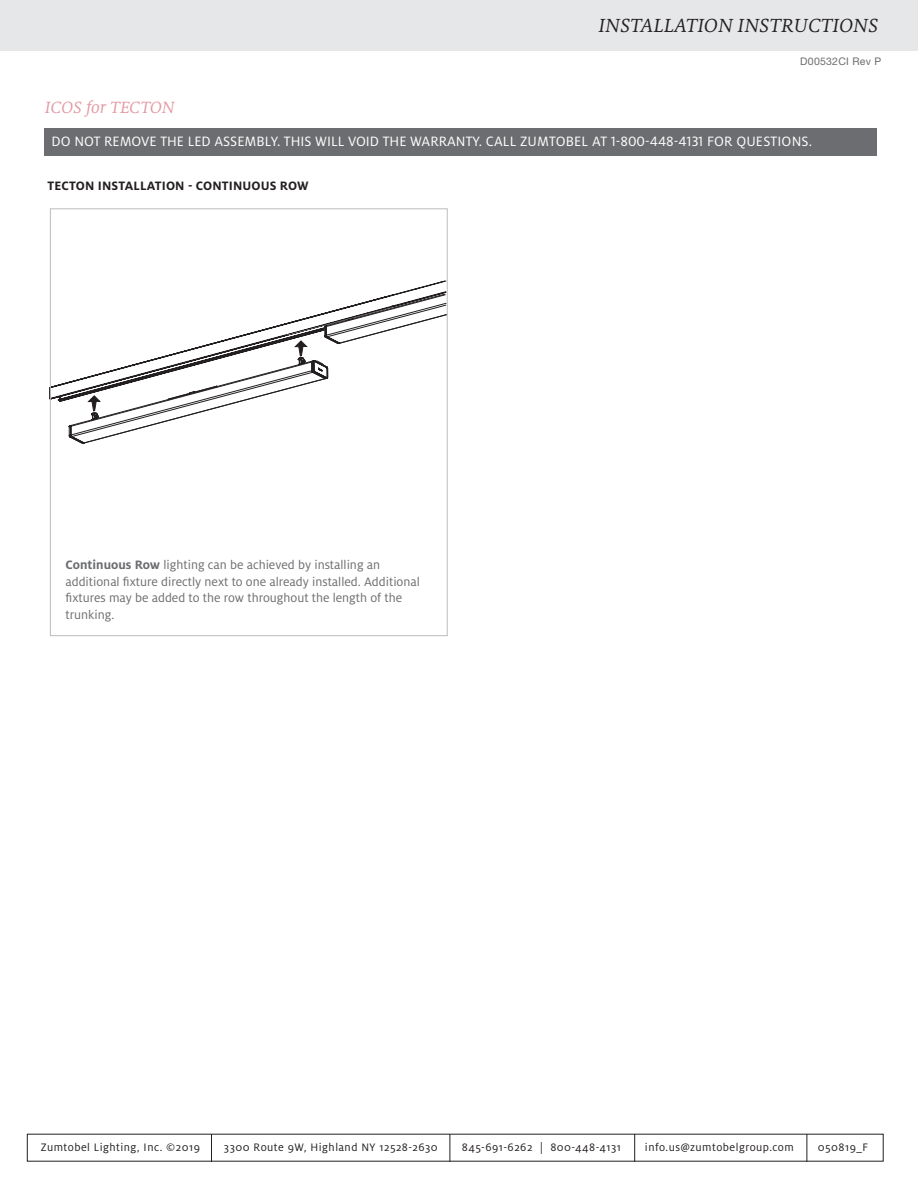
<style>
.page{position:relative;width:918px;height:1188px;background:#fff}
.page>*{position:absolute;margin:0;border:0;box-sizing:border-box;transform-origin:0 0}
.t1{font:italic 21px "Milo Serif Pro";color:#231f20}
.t2{font:italic 18px "Milo Serif Pro";color:#e397a4}
.t3{font:15px "Milo Pro";color:#fff}
.t4{font:13.5px/16.5px "Milo Pro";color:#6c6d70}
.t5{font:700 13.5px "Milo Pro";letter-spacing:.01em;color:#231f20}
.t6{font:12px "Milo Pro";letter-spacing:.04em;color:#231f20}
.t7{font:10.5px "Helvetica Neue";letter-spacing:.025em;color:#6c6d70}
.s1{font-weight:700}
</style>
<div class="page">
<svg style="left:52px;top:281px;width:394px;height:163px"></svg>
<div style="left:44px;top:128px;width:833px;height:27px;background:#6c6d70"></div>
<svg style="left:211px;top:1134px;width:1px;height:28px"></svg>
<svg style="left:450px;top:1134px;width:1px;height:28px"></svg>
<svg style="left:634px;top:1134px;width:1px;height:28px"></svg>
<svg style="left:807px;top:1134px;width:1px;height:28px"></svg>
<div style="left:0;top:0;width:918px;height:51px;background:#e6e7e9"></div>
<h1 class="t1" style="left:598px;top:14px;width:282px">INSTALLATION INSTRUCTIONS</h1>
<h2 class="t2" style="left:45px;top:98px;width:132px">ICOS for TECTON</h2>
<p class="t7" style="left:800px;top:55px;width:83px">D00532CI Rev P</p>
<p class="t3" style="left:52px;top:133px;width:762px">DO NOT REMOVE THE LED ASSEMBLY. THIS WILL VOID THE WARRANTY. CALL ZUMTOBEL AT 1-800-448-4131 FOR QUESTIONS.</p>
<p class="t5" style="left:48px;top:178px;width:263px">TECTON INSTALLATION - CONTINUOUS ROW</p>
<p class="t4" style="left:66px;top:557px;width:356px"><span class="s1">Continuous Row</span> lighting can be achieved by installing an additional fixture directly next to one already installed. Additional fixtures may be added to the row throughout the length of the trunking.</p>
<p class="t6" style="left:41px;top:1141px;width:161px">Zumtobel Lighting, Inc. ©2019</p>
<p class="t6" style="left:224px;top:1141px;width:215px">3300 Route 9W, Highland NY 12528-2630</p>
<p class="t6" style="left:462px;top:1141px;width:161px">845-691-6262 | 800-448-4131</p>
<p class="t6" style="left:645px;top:1141px;width:150px">info.us@zumtobelgroup.com</p>
<p class="t6" style="left:818px;top:1141px;width:52px">050819_F</p>
</div>
